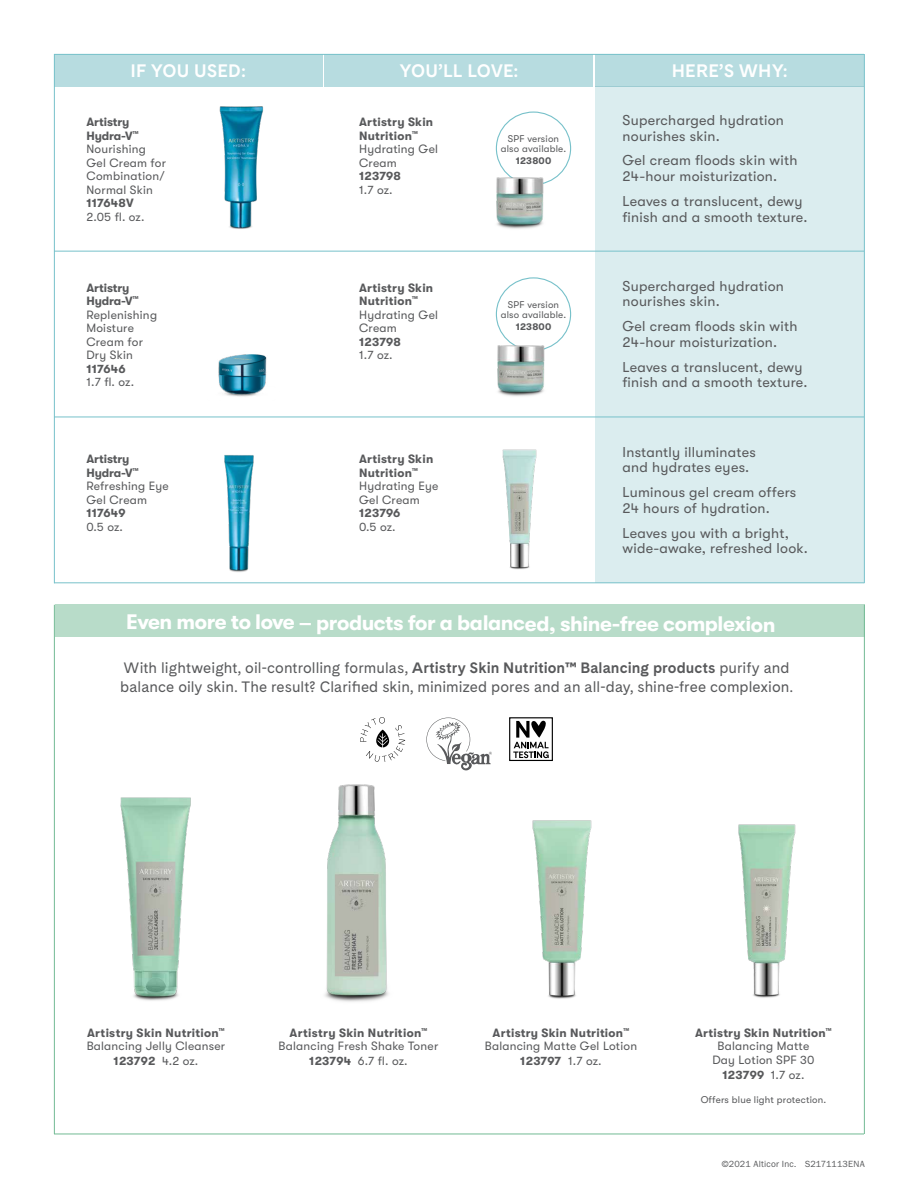
<style>
.page{position:relative;width:918px;height:1188px;background:#fff}
.page>*{position:absolute;margin:0;border:0;box-sizing:border-box;transform-origin:0 0}
.t1{font:700 21px "GT Walsheim";letter-spacing:-.025em;color:#fff}
.t2{font:700 18px "Cadiz";letter-spacing:.01em;color:#fff}
.t3{font:700 18px "Cadiz";letter-spacing:-.01em;color:#fff}
.t4{font:15px/19.5px "Cadiz";color:#58595b}
.t5{font:14.25px/15.8px "GT Walsheim";letter-spacing:.02em;color:#58595b}
.t6{font:12px/13.5px "GT Walsheim";letter-spacing:.02em;color:#58595b}
.t7{font:700 12px/13.5px "GT Walsheim";letter-spacing:.02em;color:#58595b}
.t8{font:9.75px/10.5px "GT Walsheim";letter-spacing:.02em;color:#58595b;text-align:center}
.t9{font:700 9.75px "GT Walsheim";letter-spacing:.02em;color:#58595b}
.t10{font:9px "ITC Franklin Gothic Std";letter-spacing:.02em;color:#58595b}
.s1{font-weight:400}
.s2{font-weight:700}
</style>
<div class="page">
<div style="left:54px;top:54px;width:268px;height:32px;background:#b7dce0"></div>
<div style="left:325px;top:54px;width:268px;height:32px;background:#b7dce0"></div>
<div style="left:595px;top:54px;width:269px;height:32px;background:#b7dce0"></div>
<div style="left:595px;top:86px;width:269px;height:496px;background:#dbedef"></div>
<hr style="left:54px;top:54px;width:1px;height:529px;background:#77c1ca">
<hr style="left:864px;top:54px;width:1px;height:529px;background:#77c1ca">
<hr style="left:54px;top:251px;width:810px;height:1px;background:#77c1ca">
<hr style="left:54px;top:54px;width:810px;height:1px;background:#77c1ca">
<hr style="left:54px;top:417px;width:810px;height:1px;background:#77c1ca">
<hr style="left:54px;top:582px;width:810px;height:1px;background:#77c1ca">
<img style="left:502px;top:449px;width:35px;height:121px">
<img style="left:224px;top:455px;width:30px;height:117px">
<img style="left:218px;top:354px;width:49px;height:43px">
<img style="left:497px;top:331px;width:66px;height:65px">
<img style="left:219px;top:106px;width:45px;height:123px">
<img style="left:324px;top:784px;width:65px;height:218px">
<img style="left:120px;top:797px;width:71px;height:204px">
<img style="left:532px;top:820px;width:60px;height:179px">
<img style="left:738px;top:824px;width:58px;height:174px">
<div style="left:55px;top:605px;width:810px;height:32px;background:#b8dcc9"></div>
<hr style="left:54px;top:605px;width:1px;height:529px;background:#72ba94">
<hr style="left:864px;top:605px;width:1px;height:529px;background:#72ba94">
<hr style="left:54px;top:1134px;width:810px;height:1px;background:#72ba94">
<svg style="left:426px;top:718px;width:66px;height:52px"></svg>
<svg style="left:513px;top:720px;width:36px;height:38px"></svg>
<div style="left:509px;top:717px;width:44px;height:44px;border:1px solid #000"></div>
<svg style="left:360px;top:717px;width:45px;height:45px"></svg>
<img style="left:496px;top:164px;width:66px;height:65px">
<h2 class="t2" style="left:131px;top:57px;width:117px">IF YOU USED:</h2>
<h2 class="t3" style="left:400px;top:57px;width:121px">YOU’LL LOVE:</h2>
<h2 class="t2" style="left:672px;top:57px;width:117px">HERE’S WHY:</h2>
<p class="t5" style="left:623px;top:112px;width:163px">Supercharged hydration nourishes skin.</p>
<p class="t5" style="left:623px;top:153px;width:177px">Gel cream floods skin with<br>24-hour moisturization.</p>
<p class="t5" style="left:623px;top:193px;width:186px">Leaves a translucent, dewy finish and a smooth texture.</p>
<p class="t7" style="left:359px;top:115px;width:80px">Artistry Skin<br>Nutrition<sup>™<br></sup><span class="s1">Hydrating Gel<br>Cream</span></p>
<p class="t7" style="left:359px;top:169px;width:43px">123798</p>
<p class="t6" style="left:359px;top:183px;width:35px">1.7 oz.</p>
<p class="t6" style="left:86px;top:115px;width:81px"><span class="s2">Artistry<br>Hydra-V</span><sup>™<br></sup>Nourishing<br>Gel Cream for<br>Combination/<br>Normal Skin</p>
<p class="t7" style="left:86px;top:196px;width:49px">117648V</p>
<p class="t6" style="left:86px;top:210px;width:60px">2.05 fl. oz.</p>
<p class="t8" style="left:501px;top:133px;width:67px">SPF version also available.</p>
<p class="t9" style="left:516px;top:155px;width:37px">123800</p>
<p class="t6" style="left:86px;top:281px;width:72px"><span class="s2">Artistry<br>Hydra-V</span><sup>™<br></sup>Replenishing<br>Moisture<br>Cream for<br>Dry Skin</p>
<p class="t7" style="left:86px;top:362px;width:41px">117646</p>
<p class="t6" style="left:86px;top:376px;width:49px">1.7 fl. oz.</p>
<p class="t6" style="left:86px;top:452px;width:84px"><span class="s2">Artistry<br>Hydra-V</span><sup>™<br></sup>Refreshing Eye<br>Gel Cream</p>
<p class="t7" style="left:86px;top:506px;width:41px">117649</p>
<p class="t6" style="left:86px;top:520px;width:38px">0.5 oz.</p>
<p class="t7" style="left:359px;top:281px;width:80px">Artistry Skin<br>Nutrition<sup>™<br></sup><span class="s1">Hydrating Gel<br>Cream</span></p>
<p class="t7" style="left:359px;top:335px;width:43px">123798</p>
<p class="t6" style="left:359px;top:349px;width:35px">1.7 oz.</p>
<p class="t7" style="left:359px;top:452px;width:81px">Artistry Skin<br>Nutrition<sup>™<br></sup><span class="s1">Hydrating Eye<br>Gel Cream</span></p>
<p class="t7" style="left:359px;top:506px;width:43px">123796</p>
<p class="t6" style="left:359px;top:520px;width:38px">0.5 oz.</p>
<p class="t8" style="left:501px;top:299px;width:67px">SPF version also available.</p>
<p class="t9" style="left:516px;top:321px;width:37px">123800</p>
<p class="t5" style="left:623px;top:278px;width:163px">Supercharged hydration nourishes skin.</p>
<p class="t5" style="left:623px;top:319px;width:177px">Gel cream floods skin with<br>24-hour moisturization.</p>
<p class="t5" style="left:623px;top:359px;width:186px">Leaves a translucent, dewy finish and a smooth texture.</p>
<p class="t5" style="left:623px;top:444px;width:135px">Instantly illuminates and hydrates eyes.</p>
<p class="t5" style="left:623px;top:484px;width:175px">Luminous gel cream offers<br>24 hours of hydration.</p>
<p class="t5" style="left:623px;top:525px;width:187px">Leaves you with a bright, wide-awake, refreshed look.</p>
<h1 class="t1" style="left:126px;top:611px;width:651px">Even more to love – products for a balanced, shine-free complexion</h1>
<p class="t4" style="left:120px;top:657px;width:674px">With lightweight, oil-controlling formulas, <span class="s2">Artistry Skin Nutrition™ Balancing products</span> purify and balance oily skin. The result? Clarified skin, minimized pores and an all-day, shine-free complexion.</p>
<p class="t6" style="left:87px;top:1026px;width:140px"><span class="s2">Artistry Skin Nutrition</span><sup>™<br></sup>Balancing Jelly Cleanser</p>
<p class="t7" style="left:114px;top:1054px;width:86px">123792 <span class="s1">4.2 oz.</span></p>
<p class="t6" style="left:279px;top:1026px;width:161px;text-align:center"><span class="s2">Artistry Skin Nutrition</span><sup>™<br></sup>Balancing Fresh Shake Toner</p>
<p class="t6" style="left:309px;top:1055px;width:100px"><span class="s2">123794</span> 6.7 fl. oz.</p>
<p class="t6" style="left:485px;top:1026px;width:154px;text-align:center"><span class="s2">Artistry Skin Nutrition</span><sup>™<br></sup>Balancing Matte Gel Lotion</p>
<p class="t7" style="left:520px;top:1054px;width:83px">123797 <span class="s1">1.7 oz.</span></p>
<p class="t6" style="left:695px;top:1026px;width:138px;text-align:center"><span class="s2">Artistry Skin Nutrition</span><sup>™<br></sup>Balancing Matte<br>Day Lotion SPF 30</p>
<p class="t7" style="left:723px;top:1068px;width:83px">123799 <span class="s1">1.7 oz.</span></p>
<p class="t8" style="left:701px;top:1094px;width:127px">Offers blue light protection.</p>
<p class="t10" style="left:722px;top:1159px;width:145px">©2021 Alticor Inc. S2171113ENA</p>
</div>
